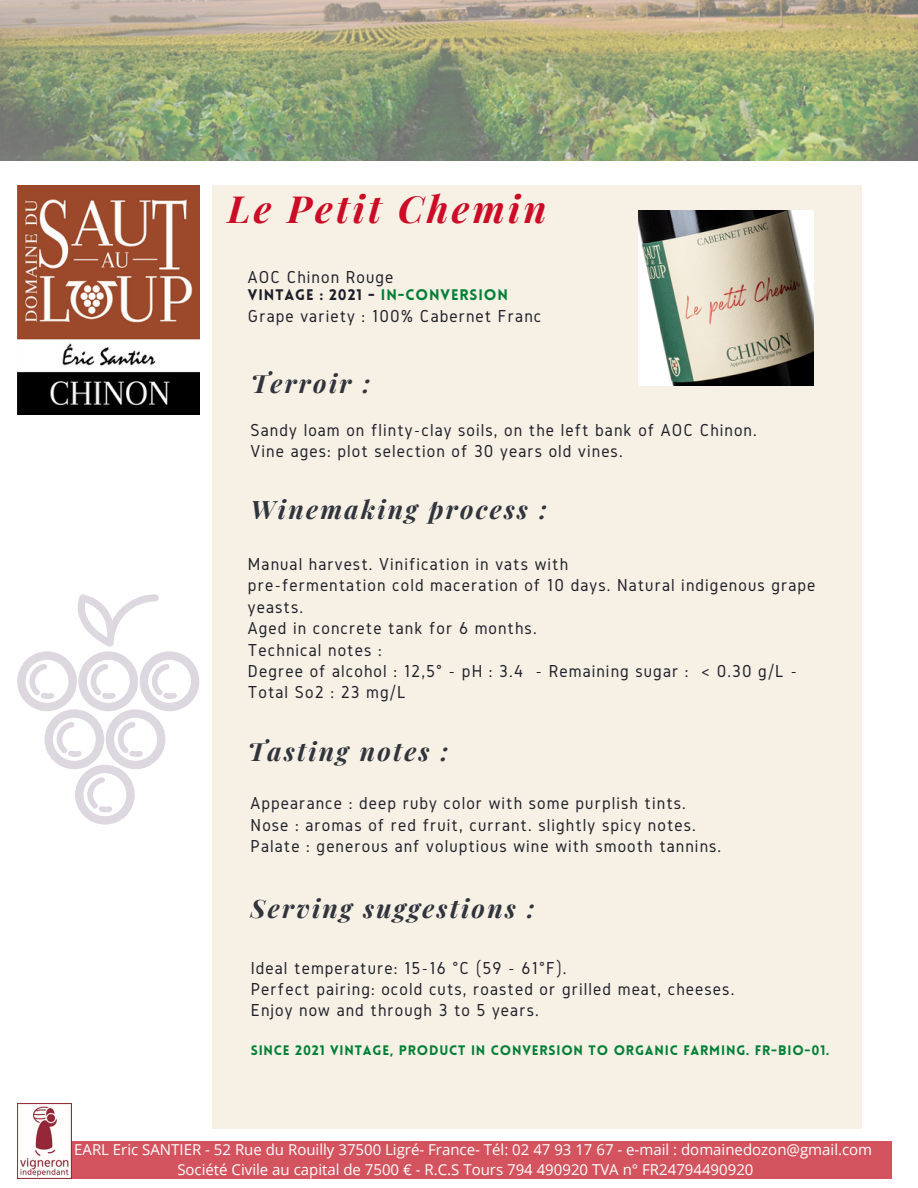
<style>
.page{position:relative;width:918px;height:1188px;background:#fff}
.page>*{position:absolute;margin:0;border:0;box-sizing:border-box;transform-origin:0 0}
.t1{font:italic 700 37.5px "Playfair Display";letter-spacing:.09em;color:#cc0c26}
.t2{font:italic 700 25.5px "Playfair Display";letter-spacing:.09em;color:#30353d}
.t3{font:18px/21.3px "Gidole";letter-spacing:.06em;color:#1d1f2a}
.t4{font:15px/20.2px "Open Sans";color:#fff}
.t5{font:900 15px "Lovelo";letter-spacing:.06em;color:#1d1f2a}
.t6{font:900 13.5px "Lovelo";letter-spacing:.06em;color:#008037}
.s1{color:#008037}
</style>
<div class="page">
<img style="left:0;top:0;width:918px;height:161px">
<div style="left:213px;top:185px;width:649px;height:944px;background:#f7f0e4"></div>
<div style="left:39px;top:1141px;width:853px;height:37px;background:#d3545f"></div>
<img style="left:17px;top:1103px;width:54px;height:75px">
<svg style="left:17px;top:594px;width:182px;height:231px"></svg>
<img style="left:638px;top:210px;width:176px;height:176px">
<img style="left:17px;top:186px;width:182px;height:228px">
<h1 class="t1" style="left:228px;top:182px;width:320px">Le Petit Chemin</h1>
<p class="t3" style="left:248px;top:266px;width:147px">AOC Chinon Rouge</p>
<p class="t5" style="left:248px;top:289px;width:262px">VINTAGE : 2021 - <span class="s1">IN-CONVERSION</span></p>
<p class="t3" style="left:248px;top:305px;width:295px">Grape variety : 100% Cabernet Franc</p>
<h2 class="t2" style="left:251px;top:366px;width:121px">Terroir :</h2>
<p class="t3" style="left:251px;top:419px;width:508px">Sandy loam on flinty-clay soils, on the left bank of AOC Chinon.<br>Vine ages: plot selection of 30 years old vines.</p>
<h2 class="t2" style="left:251px;top:491px;width:298px">Winemaking process :</h2>
<p class="t3" style="left:248px;top:553px;width:569px">Manual harvest. Vinification in vats with<br>pre-fermentation cold maceration of 10 days. Natural indigenous grape yeasts.<br>Aged in concrete tank for 6 months.<br>Technical notes :<br>Degree of alcohol : 12,5° - pH : 3.4 - Remaining sugar : &lt; 0.30 g/L - Total So2 : 23 mg/L</p>
<h2 class="t2" style="left:248px;top:734px;width:202px">Tasting notes :</h2>
<p class="t3" style="left:251px;top:792px;width:472px">Appearance : deep ruby color with some purplish tints.<br>Nose : aromas of red fruit, currant. slightly spicy notes.<br>Palate : generous anf voluptious wine with smooth tannins.</p>
<h2 class="t2" style="left:251px;top:891px;width:286px">Serving suggestions :</h2>
<p class="t3" style="left:251px;top:957px;width:485px">Ideal temperature: 15-16 °C (59 - 61°F).<br>Perfect pairing: ocold cuts, roasted or grilled meat, cheeses.<br>Enjoy now and through 3 to 5 years.</p>
<p class="t6" style="left:251px;top:1045px;width:580px">SINCE 2021 VINTAGE, PRODUCT IN CONVERSION TO ORGANIC FARMING. FR-BIO-01.</p>
<p class="t4" style="left:177px;top:1139px;width:696px;text-indent:-103px">EARL Eric SANTIER - 52 Rue du Rouilly 37500 Ligré- France- Tél: 02 47 93 17 67 - e-mail : domainedozon@gmail.com<br>Société Civile au capital de 7500 € - R.C.S Tours 794 490920 TVA n° FR24794490920</p>
</div>
